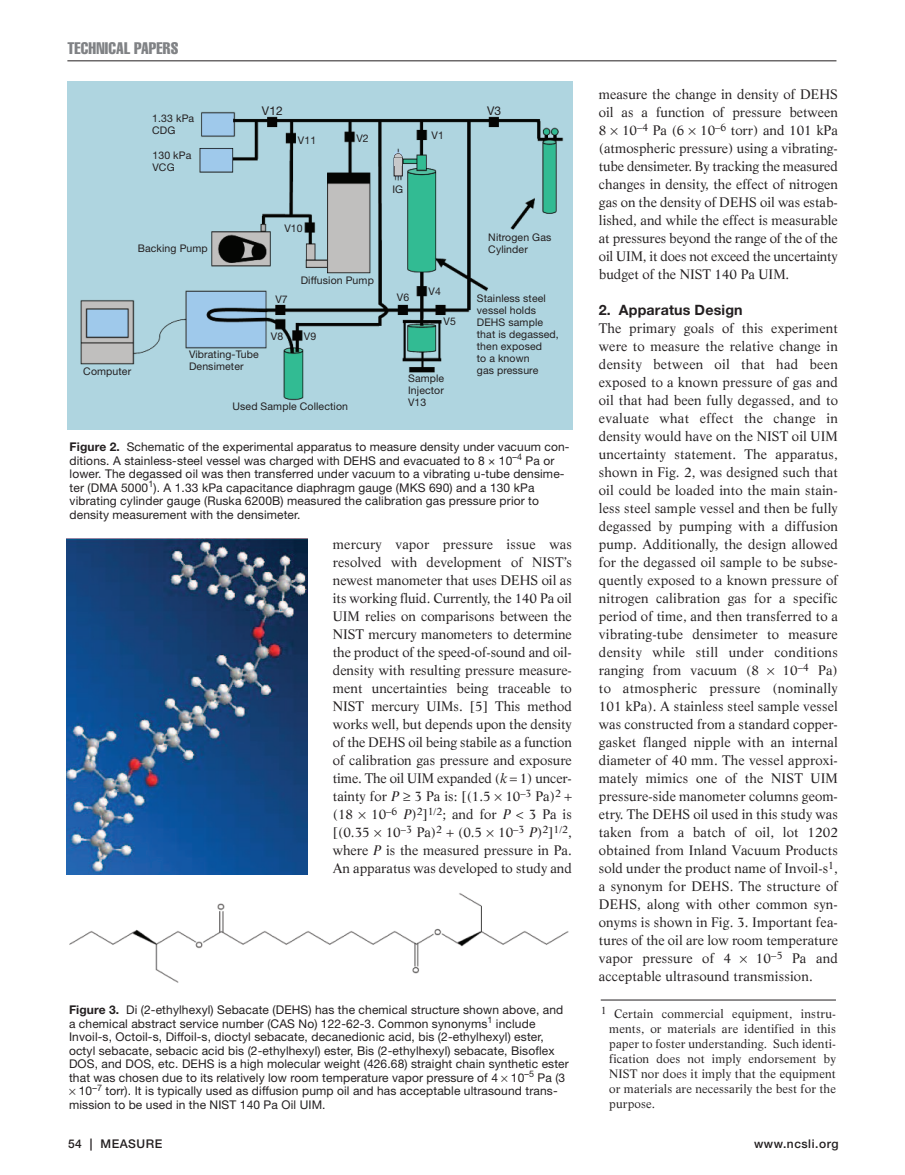
<style>
.page{position:relative;width:905px;height:1175px;background:#fff}
.page>*{position:absolute;margin:0;border:0;box-sizing:border-box;transform-origin:0 0}
.t1{font:extra-condensed 16.5px "Helvetica";letter-spacing:.01em;color:#808285}
.t2{font:14.25px "Helvetica Neue Bold TT";letter-spacing:.01em;color:#231f20}
.t3{font:13.5px/18px "Life";color:#231f20;text-align:justify}
.t4{font:12px/13.5px "Helvetica Neue";letter-spacing:.01em;color:#231f20}
.t5{font:12px/15px "Life";letter-spacing:.01em;color:#231f20;text-align:justify}
.t6{font:500 12px "Helvetica Neue";letter-spacing:.045em;color:#231f20}
.t7{font:10.5px/12px "Helvetica Neue";letter-spacing:.01em;color:#231f20}
.s1{font-family:"Helvetica Neue Bold TT"}
.s2{font-style:italic}
</style>
<div class="page">
<hr style="left:67px;top:60px;width:769px;height:1px;background:#231f20">
<img style="left:68px;top:81px;width:505px;height:348px">
<img style="left:66px;top:539px;width:241px;height:335px">
<img style="left:69px;top:893px;width:500px;height:90px">
<hr style="left:600px;top:999px;width:236px;height:1px;background:#231f20">
<svg style="left:394px;top:153px;width:8px;height:8px"></svg>
<div style="left:394px;top:153px;width:8px;height:8px;border:1px solid #231f20;border-radius:50%"></div>
<div style="left:394px;top:158px;width:8px;height:18px;background:#c7c8ca"></div>
<p class="t1" style="left:67px;top:42px;width:112px">TECHNICAL PAPERS</p>
<p class="t7" style="left:152px;top:113px;width:43px">1.33 kPa<br>CDG</p>
<p class="t7" style="left:152px;top:150px;width:40px">130 kPa<br>VCG</p>
<p class="t7" style="left:138px;top:243px;width:72px">Backing Pump</p>
<p class="t4" style="left:262px;top:105px;width:22px">V12</p>
<p class="t7" style="left:298px;top:135px;width:20px">V11</p>
<p class="t7" style="left:284px;top:224px;width:20px">V10</p>
<p class="t7" style="left:356px;top:134px;width:14px">V2</p>
<p class="t7" style="left:301px;top:275px;width:75px">Diffusion Pump</p>
<p class="t7" style="left:392px;top:185px;width:12px">IG</p>
<p class="t7" style="left:275px;top:294px;width:14px">V7</p>
<p class="t7" style="left:397px;top:293px;width:14px">V6</p>
<p class="t7" style="left:271px;top:332px;width:14px">V8</p>
<p class="t7" style="left:304px;top:332px;width:14px">V9</p>
<p class="t7" style="left:431px;top:131px;width:14px">V1</p>
<p class="t7" style="left:428px;top:287px;width:14px">V4</p>
<p class="t7" style="left:443px;top:317px;width:14px">V5</p>
<p class="t7" style="left:83px;top:366px;width:49px">Computer</p>
<p class="t7" style="left:189px;top:349px;width:71px">Vibrating-Tube<br>Densimeter</p>
<p class="t7" style="left:232px;top:401px;width:117px">Used Sample Collection</p>
<p class="t7" style="left:408px;top:374px;width:38px;text-align:justify">Sample Injector V13</p>
<p class="t4" style="left:487px;top:105px;width:16px">V3</p>
<p class="t7" style="left:488px;top:232px;width:64px">Nitrogen Gas<br>Cylinder</p>
<p class="t7" style="left:477px;top:293px;width:83px">Stainless steel vessel holds<br>DEHS sample that is degassed, then exposed<br>to a known<br>gas pressure</p>
<p class="t4" style="left:70px;top:441px;width:501px"><span class="s1">Figure 2.</span> Schematic of the experimental apparatus to measure density under vacuum con&shy;ditions. A stainless-steel vessel was charged with DEHS and evacuated to 8 × 10<sup>–4</sup> Pa or lower. The degassed oil was then transferred under vacuum to a vibrating u-tube densime&shy;ter (DMA 5000<sup>1</sup>). A 1.33 kPa capacitance diaphragm gauge (MKS 690) and a 130 kPa vibrating cylinder gauge (Ruska 6200B) measured the calibration gas pressure prior to density measurement with the densimeter.</p>
<p class="t3" style="left:333px;top:536px;width:240px;text-align:left">mercury vapor pressure issue was resolved with development of NIST’s newest manometer that uses DEHS oil as its working fluid. Currently, the 140 Pa oil UIM relies on comparisons between the NIST mercury manometers to determine the product of the speed-of-sound and oil&shy;density with resulting pressure measure&shy;ment uncertainties being traceable to NIST mercury UIMs. [5] This method works well, but depends upon the density of the DEHS oil being stabile as a function of calibration gas pressure and exposure time. The oil UIM expanded (<span class="s2">k</span> 1) uncer&shy;tainty for <span class="s2">P</span> ≥ 3 Pa is: [(1.5 10<sup>–3</sup> Pa)<sup>2 </sup>(18</p>
<p class="t3" style="left:371px;top:806px;width:141px">10<sup>–6</sup> <span class="s2">P</span>)<sup>2</sup>]<sup>1</sup> <sup>2</sup>; and for <span class="s2">P</span></p>
<p class="t3" style="left:333px;top:806px;width:240px;text-indent:196px">3 Pa is [(0.35 10<sup>–3</sup> Pa)<sup>2</sup> (0.5 10<sup>–3</sup> <span class="s2">P</span>)<sup>2</sup>]<sup>1</sup> <sup>2</sup>, where <span class="s2">P</span> is the measured pressure in Pa.<br>An apparatus was developed to study and</p>
<p class="t4" style="left:69px;top:1004px;width:496px"><span class="s1">Figure 3.</span> Di (2-ethylhexyl) Sebacate (DEHS) has the chemical structure shown above, and</p>
<p class="t4" style="left:69px;top:1017px;width:468px">a chemical abstract service number (CAS No) 122-62-3. Common synonyms<sup>1</sup> include</p>
<p class="t4" style="left:69px;top:1031px;width:476px">Invoil-s, Octoil-s, Diffoil-s, dioctyl sebacate, decanedionic acid, bis (2-ethylhexyl) ester,</p>
<p class="t4" style="left:69px;top:1044px;width:487px">octyl sebacate, sebacic acid bis (2-ethylhexyl) ester, Bis (2-ethylhexyl) sebacate, Bisoflex</p>
<p class="t4" style="left:69px;top:1058px;width:501px">DOS, and DOS, etc. DEHS is a high molecular weight (426.68) straight chain synthetic ester</p>
<p class="t4" style="left:69px;top:1071px;width:498px">that was chosen due to its relatively low room temperature vapor pressure of 4 10<sup>–5</sup> Pa (3</p>
<p class="t4" style="left:79px;top:1085px;width:480px">10<sup>–7</sup> torr). It is typically used as diffusion pump oil and has acceptable ultrasound trans-</p>
<p class="t4" style="left:69px;top:1098px;width:258px">mission to be used in the NIST 140 Pa Oil UIM.</p>
<p class="t3" style="left:599px;top:86px;width:240px">measure the change in density of DEHS oil as a function of pressure between 8 10<sup>–4</sup> Pa (6 10<sup>–6</sup> torr) and 101 kPa (atmospheric pressure) using a vibrating&shy;tube densimeter. By tracking the measured changes in density, the effect of nitrogen gas on the density of DEHS oil was estab&shy;lished, and while the effect is measurable at pressures beyond the range of the of the oil UIM, it does not exceed the uncertainty budget of the NIST 140 Pa UIM.</p>
<p class="t2" style="left:599px;top:301px;width:145px">2. Apparatus Design</p>
<p class="t3" style="left:599px;top:320px;width:240px">The primary goals of this experiment were to measure the relative change in density between oil that had been exposed to a known pressure of gas and oil that had been fully degassed, and to evaluate what effect the change in density would have on the NIST oil UIM uncertainty statement. The apparatus, shown in Fig. 2, was designed such that oil could be loaded into the main stain&shy;less steel sample vessel and then be fully degassed by pumping with a diffusion pump. Additionally, the design allowed for the degassed oil sample to be subse&shy;quently exposed to a known pressure of nitrogen calibration gas for a specific period of time, and then transferred to a vibrating-tube densimeter to measure density while still under conditions ranging from vacuum (8</p>
<p class="t3" style="left:599px;top:662px;width:240px;text-indent:184px">10<sup>–4</sup> Pa) to atmospheric pressure (nominally 101 kPa). A stainless steel sample vessel was constructed from a standard copper&shy;gasket flanged nipple with an internal diameter of 40 mm. The vessel approxi&shy;mately mimics one of the NIST UIM pressure-side manometer columns geom&shy;etry. The DEHS oil used in this study was taken from a batch of oil, lot 1202 obtained from Inland Vacuum Products sold under the product name of Invoil-s<sup>1</sup>, a synonym for DEHS. The structure of DEHS, along with other common syn&shy;onyms is shown in Fig. 3. Important fea&shy;tures of the oil are low room temperature vapor pressure of 4</p>
<p class="t3" style="left:599px;top:950px;width:240px;text-indent:157px">10<sup>–5</sup> Pa and acceptable ultrasound transmission.</p>
<p class="t5" style="left:609px;top:1007px;width:228px;text-indent:-9px"><sup>1</sup> Certain commercial equipment, instru&shy;ments, or materials are identified in this paper to foster understanding. Such identi&shy;fication does not imply endorsement by NIST nor does it imply that the equipment or materials are necessarily the best for the purpose.</p>
<p class="t6" style="left:68px;top:1139px;width:96px">54 | MEASURE</p>
<p class="t6" style="left:754px;top:1139px;width:86px">www.ncsli.org</p>
</div>
